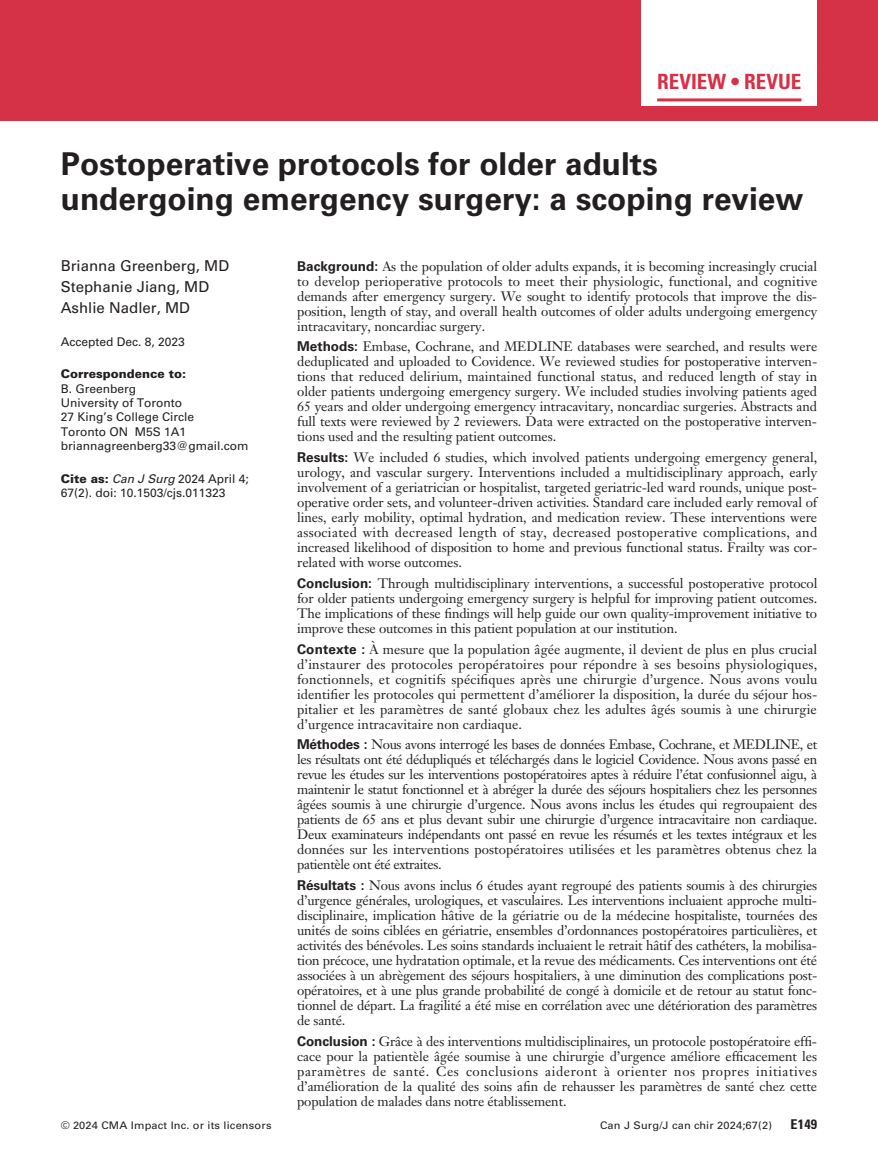
<style>
.page{position:relative;width:878px;height:1175px;background:#fff}
.page>*{position:absolute;margin:0;border:0;box-sizing:border-box;transform-origin:0 0}
.t1{font:700 31.5px/34.5px "Univers LT Std";color:#231f20}
.t2{font:700 condensed 21px "Univers LT Std";color:#d63247}
.t3{font:15px/21px "Univers LT Std";color:#231f20}
.t4{font:13.5px/15px "Janson Text LT Std";letter-spacing:-.005em;color:#231f20;text-align:justify}
.t5{font:700 condensed 13.5px "Univers LT Std";color:#231f20;scale:1.05 1}
.t6{font:12px/14.4px "Univers LT Std";color:#231f20}
.t7{font:900 12px "Univers LT Std";color:#231f20}
.t8{font:10.5px "Univers LT Std";letter-spacing:.015em;color:#231f20;scale:1.05 1}
.s1{font-weight:900}
.s2{font-style:italic}
.s3{font-family:"Univers LT Std";font-weight:700}
</style>
<div class="page">
<div style="left:0;top:0;width:878px;height:120px;background:#d63247"></div>
<div style="left:641px;top:0;width:176px;height:106px;background:#fff"></div>
<hr style="left:657px;top:98px;width:144px;height:3px;background:#d63247">
<h2 class="t2" style="left:657px;top:69px;width:146px">REVIEW • REVUE</h2>
<h1 class="t1" style="left:61px;top:147px;width:744px">Postoperative protocols for older adults undergoing emergency surgery: a scoping review</h1>
<p class="t3" style="left:61px;top:256px;width:170px">Brianna Greenberg, MD<br>Stephanie Jiang, MD<br>Ashlie Nadler, MD</p>
<p class="t6" style="left:61px;top:334px;width:126px">Accepted Dec. 8, 2023</p>
<p class="t7" style="left:61px;top:366px;width:127px">Correspondence to:</p>
<p class="t6" style="left:61px;top:381px;width:189px">B. Greenberg<br>University of Toronto<br>27 King’s College Circle<br>Toronto ON M5S 1A1 briannagreenberg33@gmail.com</p>
<p class="t6" style="left:61px;top:471px;width:190px"><span class="s1">Cite as:</span> <span class="s2">Can J Surg</span> 2024 April 4;<br>67(2). doi: 10.1503/cjs.011323</p>
<p class="t4" style="left:297px;top:258px;width:521px"><span class="s3">Background:</span> As the population of older adults expands, it is becoming increasingly crucial to develop perioperative protocols to meet their physiologic, functional, and cognitive demands after emergency surgery. We sought to identify protocols that improve the dis&shy;position, length of stay, and overall health outcomes of older adults undergoing emergency intracavitary, noncardiac surgery.</p>
<p class="t4" style="left:297px;top:339px;width:521px"><span class="s3">Methods:</span> Embase, Cochrane, and MEDLINE databases were searched, and results were deduplicated and uploaded to Covidence. We reviewed studies for postoperative interven&shy;tions that reduced delirium, maintained functional status, and reduced length of stay in older patients undergoing emergency surgery. We included studies involving patients aged 65 years and older undergoing emergency intracavitary, noncardiac surgeries. Abstracts and full texts were reviewed by 2 reviewers. Data were extracted on the postoperative interven&shy;tions used and the resulting patient outcomes.</p>
<p class="t4" style="left:297px;top:450px;width:521px"><span class="s3">Results:</span> We included 6 studies, which involved patients undergoing emergency general, urology, and vascular surgery. Interventions included a multidisciplinary approach, early involvement of a geriatrician or hospitalist, targeted geriatric-led ward rounds, unique post&shy;operative order sets, and volunteer-driven activities. Standard care included early removal of lines, early mobility, optimal hydration, and medication review. These interventions were associated with decreased length of stay, decreased postoperative complications, and increased likelihood of disposition to home and previous functional status. Frailty was cor&shy;related with worse outcomes.</p>
<p class="t4" style="left:297px;top:575px;width:522px"><span class="s3">Conclusion:</span> Through multidisciplinary interventions, a successful postoperative protocol for older patients undergoing emergency surgery is helpful for improving patient outcomes.<br>The implications of these findings will help guide our own quality-improvement initiative to improve these outcomes in this patient population at our institution.</p>
<p class="t4" style="left:297px;top:641px;width:522px"><span class="s3">Contexte :</span> À mesure que la population âgée augmente, il devient de plus en plus crucial d’instaurer des protocoles peropératoires pour répondre à ses besoins physiologiques, fonctionnels, et cognitifs spécifiques après une chirurgie d’urgence. Nous avons voulu identifier les protocoles qui permettent d’améliorer la disposition, la durée du séjour hos&shy;pitalier et les paramètres de santé globaux chez les adultes âgés soumis à une chirurgie d’urgence intracavitaire non cardiaque.</p>
<p class="t4" style="left:297px;top:737px;width:521px"><span class="s3">Méthodes :</span> Nous avons interrogé les bases de données Embase, Cochrane, et MEDLINE, et les résultats ont été dédupliqués et téléchargés dans le logiciel Covidence. Nous avons passé en revue les études sur les interventions postopératoires aptes à réduire l’état confusionnel aigu, à maintenir le statut fonctionnel et à abréger la durée des séjours hospitaliers chez les personnes âgées soumis à une chirurgie d’urgence. Nous avons inclus les études qui regroupaient des patients de 65 ans et plus devant subir une chirurgie d’urgence intracavitaire non cardiaque.<br>Deux examinateurs indépendants ont passé en revue les résumés et les textes intégraux et les données sur les interventions postopératoires utilisées et les paramètres obtenus chez la patientèle ont été extraites.</p>
<p class="t4" style="left:297px;top:877px;width:522px"><span class="s3">Résultats :</span> Nous avons inclus 6 études ayant regroupé des patients soumis à des chirurgies d’urgence générales, urologiques, et vasculaires. Les interventions incluaient approche multi&shy;disciplinaire, implication hâtive de la gériatrie ou de la médecine hospitaliste, tournées des unités de soins ciblées en gériatrie, ensembles d’ordonnances postopératoires particulières, et activités des bénévoles. Les soins standards incluaient le retrait hâtif des cathéters, la mobilisa&shy;tion précoce, une hydratation optimale, et la revue des médicaments. Ces interventions ont été associées à un abrègement des séjours hospitaliers, à une diminution des complications post&shy;opératoires, et à une plus grande probabilité de congé à domicile et de retour au statut fonc&shy;tionnel de départ. La fragilité a été mise en corrélation avec une détérioration des paramètres de santé.</p>
<p class="t4" style="left:297px;top:1033px;width:521px"><span class="s3">Conclusion :</span> Grâce à des interventions multidisciplinaires, un protocole postopératoire effi&shy;cace pour la patientèle âgée soumise à une chirurgie d’urgence améliore efficacement les paramètres de santé. Ces conclusions aideront à orienter nos propres initiatives d’amélioration de la qualité des soins afin de rehausser les paramètres de santé chez cette population de malades dans notre établissement.</p>
<p class="t8" style="left:61px;top:1119px;width:202px">© 2024 CMA Impact Inc. or its licensors</p>
<p class="t8" style="left:600px;top:1119px;width:165px">Can J Surg/J can chir 2024;67(2)</p>
<p class="t5" style="left:790px;top:1116px;width:27px">E149</p>
</div>
